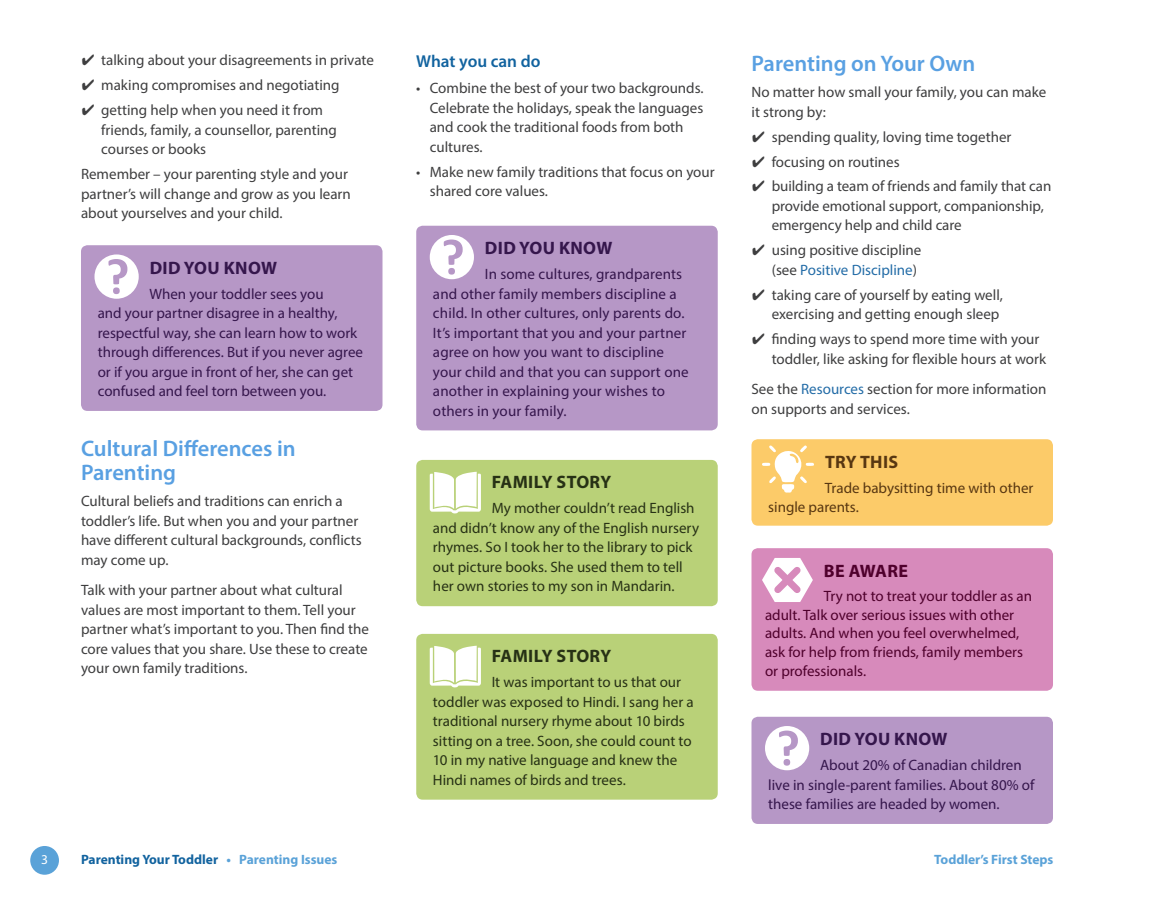
<style>
.page{position:relative;width:1161px;height:905px;background:#fff}
.page>*{position:absolute;margin:0;border:0;box-sizing:border-box;transform-origin:0 0}
.t1{font:600 22.5px/24px "Myriad Pro";color:#59a0e2}
.t2{font:700 18px "Myriad Pro";letter-spacing:.02em;color:#35164c}
.t3{font:700 18px "Myriad Pro";letter-spacing:.02em;color:#273115}
.t4{font:700 18px "Myriad Pro";letter-spacing:.02em;color:#583711}
.t5{font:700 18px "Myriad Pro";letter-spacing:.02em;color:#4f002c}
.t6{font:600 17.25px "Myriad Pro";color:#12639f}
.t7{font:15px/19.5px "Myriad Pro";color:#3e3e3f}
.t8{font:15px/19.5px "Myriad Pro";color:#35164c}
.t9{font:15px/19.5px "Myriad Pro";color:#273115}
.t10{font:15px/18.8px "Myriad Pro";color:#4f002c}
.t11{font:15px/19.5px "Myriad Pro";color:#583711}
.t12{font:700 13.5px "Myriad Pro";color:#12639f}
.t13{font:700 13.5px "Myriad Pro";color:#5aa2d8}
.t14{font:13.5px "Myriad Pro";color:#fff}
.s1{color:#236ca7}
.s2{color:#5aa2d8}
</style>
<div class="page">
<div style="left:30px;top:846px;width:29px;height:28px;background:#5aa2d8;border-radius:50%"></div>
<div style="left:752px;top:439px;width:301px;height:86px;background:#fccb69;border-radius:6px"></div>
<svg style="left:762px;top:445px;width:52px;height:47px"></svg>
<div style="left:752px;top:716px;width:301px;height:107px;background:#b697c6;border-radius:6px"></div>
<div style="left:765px;top:726px;width:44px;height:44px;background:#fff;border-radius:50%"></div>
<svg style="left:779px;top:730px;width:19px;height:35px"></svg>
<div style="left:81px;top:245px;width:301px;height:166px;background:#b697c6;border-radius:6px"></div>
<div style="left:94px;top:254px;width:45px;height:45px;background:#fff;border-radius:50%"></div>
<div style="left:113px;top:287px;width:7px;height:7px;background:#b697c6;border-radius:50%"></div>
<svg style="left:108px;top:259px;width:19px;height:25px"></svg>
<div style="left:416px;top:226px;width:302px;height:204px;background:#b697c6;border-radius:6px"></div>
<div style="left:430px;top:235px;width:44px;height:44px;background:#fff;border-radius:50%"></div>
<div style="left:448px;top:268px;width:7px;height:6px;background:#b697c6;border-radius:50%"></div>
<svg style="left:444px;top:239px;width:19px;height:26px"></svg>
<div style="left:416px;top:634px;width:302px;height:165px;background:#b9d178;border-radius:6px"></div>
<svg style="left:430px;top:645px;width:51px;height:42px"></svg>
<div style="left:416px;top:460px;width:302px;height:146px;background:#b9d178;border-radius:6px"></div>
<svg style="left:430px;top:471px;width:51px;height:42px"></svg>
<div style="left:752px;top:548px;width:301px;height:142px;background:#d78abb;border-radius:6px"></div>
<svg style="left:762px;top:558px;width:51px;height:44px"></svg>
<p class="t7" style="left:82px;top:50px;width:294px">✔ talking about your disagreements in private</p>
<p class="t7" style="left:82px;top:75px;width:259px">✔ making compromises and negotiating</p>
<p class="t7" style="left:101px;top:100px;width:237px;text-indent:-20px">✔ getting help when you need it from friends, family, a counsellor, parenting courses or books</p>
<p class="t7" style="left:81px;top:164px;width:271px">Remember – your parenting style and your partner’s will change and grow as you learn about yourselves and your child.</p>
<p class="t2" style="left:150px;top:256px;width:129px">DID YOU KNOW</p>
<p class="t8" style="left:98px;top:283px;width:267px;text-indent:52px">When your toddler sees you<br>and your partner disagree in a healthy, respectful way, she can learn how to work through differences. But if you never agree or if you argue in front of her, she can get confused and feel torn between you.</p>
<h1 class="t1" style="left:81px;top:436px;width:216px">Cultural Differences in<br>Parenting</h1>
<p class="t7" style="left:81px;top:491px;width:282px">Cultural beliefs and traditions can enrich a toddler’s life. But when you and your partner have different cultural backgrounds, conflicts may come up.</p>
<p class="t7" style="left:81px;top:580px;width:290px">Talk with your partner about what cultural values are most important to them. Tell your partner what’s important to you. Then find the core values that you share. Use these to create your own family traditions.</p>
<p class="t6" style="left:416px;top:50px;width:126px">What you can do</p>
<p class="t7" style="left:430px;top:78px;width:275px;text-indent:-14px">• Combine the best of your two backgrounds.<br>Celebrate the holidays, speak the languages and cook the traditional foods from both cultures.</p>
<p class="t7" style="left:430px;top:162px;width:286px;text-indent:-14px">• Make new family traditions that focus on your shared core values.</p>
<p class="t2" style="left:485px;top:236px;width:129px">DID YOU KNOW</p>
<p class="t8" style="left:433px;top:264px;width:257px;text-indent:52px">In some cultures, grandparents and other family members discipline a child. In other cultures, only parents do.<br>It’s important that you and your partner agree on how you want to discipline your child and that you can support one another in explaining your wishes to others in your family.</p>
<p class="t3" style="left:492px;top:470px;width:121px">FAMILY STORY</p>
<p class="t9" style="left:433px;top:498px;width:268px;text-indent:59px">My mother couldn’t read English and didn’t know any of the English nursery rhymes. So I took her to the library to pick out picture books. She used them to tell her own stories to my son in Mandarin.</p>
<p class="t3" style="left:492px;top:644px;width:121px">FAMILY STORY</p>
<p class="t9" style="left:433px;top:672px;width:262px;text-indent:59px">It was important to us that our toddler was exposed to Hindi. I sang her a traditional nursery rhyme about 10 birds sitting on a tree. Soon, she could count to 10 in my native language and knew the Hindi names of birds and trees.</p>
<h1 class="t1" style="left:752px;top:51px;width:225px">Parenting on Your Own</h1>
<p class="t7" style="left:752px;top:82px;width:296px">No matter how small your family, you can make it strong by:</p>
<p class="t7" style="left:752px;top:127px;width:261px">✔ spending quality, loving time together</p>
<p class="t7" style="left:752px;top:151px;width:149px">✔ focusing on routines</p>
<p class="t7" style="left:772px;top:176px;width:281px;text-indent:-20px">✔ building a team of friends and family that can provide emotional support, companionship, emergency help and child care</p>
<p class="t7" style="left:752px;top:240px;width:171px;text-align:right">✔ using positive discipline (see <span class="s1">Positive Discipline</span>)</p>
<p class="t7" style="left:752px;top:285px;width:252px;text-align:right">✔ taking care of yourself by eating well, exercising and getting enough sleep</p>
<p class="t7" style="left:772px;top:329px;width:276px;text-indent:-20px">✔ finding ways to spend more time with your toddler, like asking for flexible hours at work</p>
<p class="t7" style="left:752px;top:379px;width:297px">See the <span class="s1">Resources</span> section for more information on supports and services.</p>
<p class="t4" style="left:825px;top:450px;width:75px">TRY THIS</p>
<p class="t11" style="left:768px;top:477px;width:267px;text-indent:57px">Trade babysitting time with other single parents.</p>
<p class="t5" style="left:824px;top:559px;width:86px">BE AWARE</p>
<p class="t10" style="left:765px;top:586px;width:269px;text-indent:59px">Try not to treat your toddler as an adult. Talk over serious issues with other adults. And when you feel overwhelmed, ask for help from friends, family members or professionals.</p>
<p class="t2" style="left:820px;top:727px;width:129px">DID YOU KNOW</p>
<p class="t8" style="left:768px;top:755px;width:268px;text-indent:52px">About 20% of Canadian children live in single-parent families. About 80% of these families are headed by women.</p>
<p class="t14" style="left:41px;top:851px;width:8px">3</p>
<p class="t12" style="left:81px;top:851px;width:258px">Parenting Your Toddler <span class="s2">• Parenting Issues</span></p>
<p class="t13" style="left:934px;top:851px;width:121px">Toddler’s First Steps</p>
</div>
